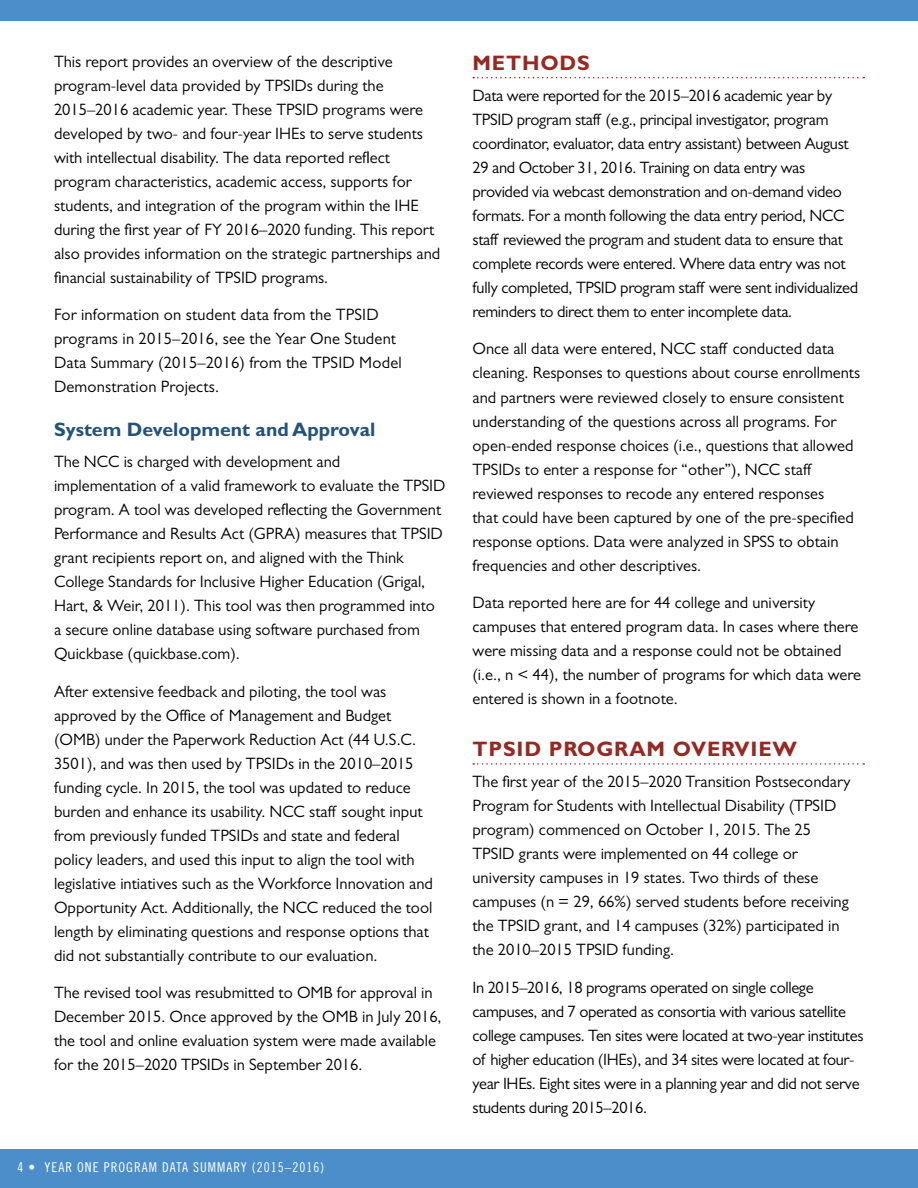
<style>
.page{position:relative;width:918px;height:1188px;background:#fff}
.page>*{position:absolute;margin:0;border:0;box-sizing:border-box;transform-origin:0 0}
.t1{font:700 21px "Gill Sans";letter-spacing:.04em;color:#972822}
.t2{font:700 19.5px "Gill Sans";color:#23527c}
.t3{font:16.5px/24px "Gill Sans";color:#000}
.t4{font:16.5px/24px "Gill Sans";letter-spacing:-.02em;color:#000}
.t5{font:13.5px "Trade Gothic Cond Eighteen";letter-spacing:.075em;color:#fff}
</style>
<div class="page">
<div style="left:0;top:1149px;width:918px;height:39px;background:#4b8ec9"></div>
<div style="left:0;top:0;width:918px;height:21px;background:#4b8ec9"></div>
<svg style="left:473px;top:77px;width:391px;height:1px"></svg>
<svg style="left:473px;top:763px;width:391px;height:2px"></svg>
<p class="t3" style="left:54px;top:49px;width:388px">This report provides an overview of the descriptive program-level data provided by TPSIDs during the 2015–2016 academic year. These TPSID programs were developed by two- and four-year IHEs to serve students with intellectual disability. The data reported reflect program characteristics, academic access, supports for students, and integration of the program within the IHE during the first year of FY 2016–2020 funding. This report also provides information on the strategic partnerships and financial sustainability of TPSID programs.</p>
<p class="t3" style="left:54px;top:303px;width:349px">For information on student data from the TPSID programs in 2015–2016, see the Year One Student Data Summary (2015–2016) from the TPSID Model Demonstration Projects.</p>
<p class="t2" style="left:54px;top:418px;width:323px">System Development and Approval</p>
<p class="t3" style="left:54px;top:450px;width:393px">The NCC is charged with development and implementation of a valid framework to evaluate the TPSID program. A tool was developed reflecting the Government Performance and Results Act (GPRA) measures that TPSID grant recipients report on, and aligned with the Think College Standards for Inclusive Higher Education (Grigal, Hart, &amp; Weir, 2011). This tool was then programmed into a secure online database using software purchased from Quickbase (quickbase.com).</p>
<p class="t3" style="left:54px;top:679px;width:380px">After extensive feedback and piloting, the tool was approved by the Office of Management and Budget (OMB) under the Paperwork Reduction Act (44 U.S.C.<br>3501), and was then used by TPSIDs in the 2010–2015 funding cycle. In 2015, the tool was updated to reduce burden and enhance its usability. NCC staff sought input from previously funded TPSIDs and state and federal policy leaders, and used this input to align the tool with legislative intiatives such as the Workforce Innovation and Opportunity Act. Additionally, the NCC reduced the tool length by eliminating questions and response options that did not substantially contribute to our evaluation.</p>
<p class="t3" style="left:54px;top:981px;width:389px">The revised tool was resubmitted to OMB for approval in December 2015. Once approved by the OMB in July 2016, the tool and online evaluation system were made available for the 2015–2020 TPSIDs in September 2016.</p>
<p class="t5" style="left:18px;top:1160px;width:308px">4 • YEAR ONE PROGRAM DATA SUMMARY (2015–2016)</p>
<p class="t1" style="left:472px;top:51px;width:119px">METHODS</p>
<p class="t4" style="left:472px;top:83px;width:387px">Data were reported for the 2015–2016 academic year by TPSID program staff (e.g., principal investigator, program coordinator, evaluator, data entry assistant) between August 29 and October 31, 2016. Training on data entry was provided via webcast demonstration and on-demand video formats. For a month following the data entry period, NCC staff reviewed the program and student data to ensure that complete records were entered. Where data entry was not fully completed, TPSID program staff were sent individualized reminders to direct them to enter incomplete data.</p>
<p class="t3" style="left:472px;top:337px;width:389px">Once all data were entered, NCC staff conducted data cleaning. Responses to questions about course enrollments and partners were reviewed closely to ensure consistent understanding of the questions across all programs. For open-ended response choices (i.e., questions that allowed TPSIDs to enter a response for “other”), NCC staff reviewed responses to recode any entered responses<br>that could have been captured by one of the pre-specified response options. Data were analyzed in SPSS to obtain frequencies and other descriptives.</p>
<p class="t3" style="left:472px;top:590px;width:390px">Data reported here are for 44 college and university campuses that entered program data. In cases where there were missing data and a response could not be obtained (i.e., n &lt; 44), the number of programs for which data were entered is shown in a footnote.</p>
<p class="t1" style="left:472px;top:737px;width:326px">TPSID PROGRAM OVERVIEW</p>
<p class="t3" style="left:472px;top:770px;width:380px">The first year of the 2015–2020 Transition Postsecondary Program for Students with Intellectual Disability (TPSID program) commenced on October 1, 2015. The 25<br>TPSID grants were implemented on 44 college or university campuses in 19 states. Two thirds of these campuses (n = 29, 66%) served students before receiving the TPSID grant, and 14 campuses (32%) participated in the 2010–2015 TPSID funding.</p>
<p class="t4" style="left:472px;top:975px;width:393px">In 2015–2016, 18 programs operated on single college campuses, and 7 operated as consortia with various satellite college campuses. Ten sites were located at two-year institutes of higher education (IHEs), and 34 sites were located at four&shy;year IHEs. Eight sites were in a planning year and did not serve students during 2015–2016.</p>
</div>
